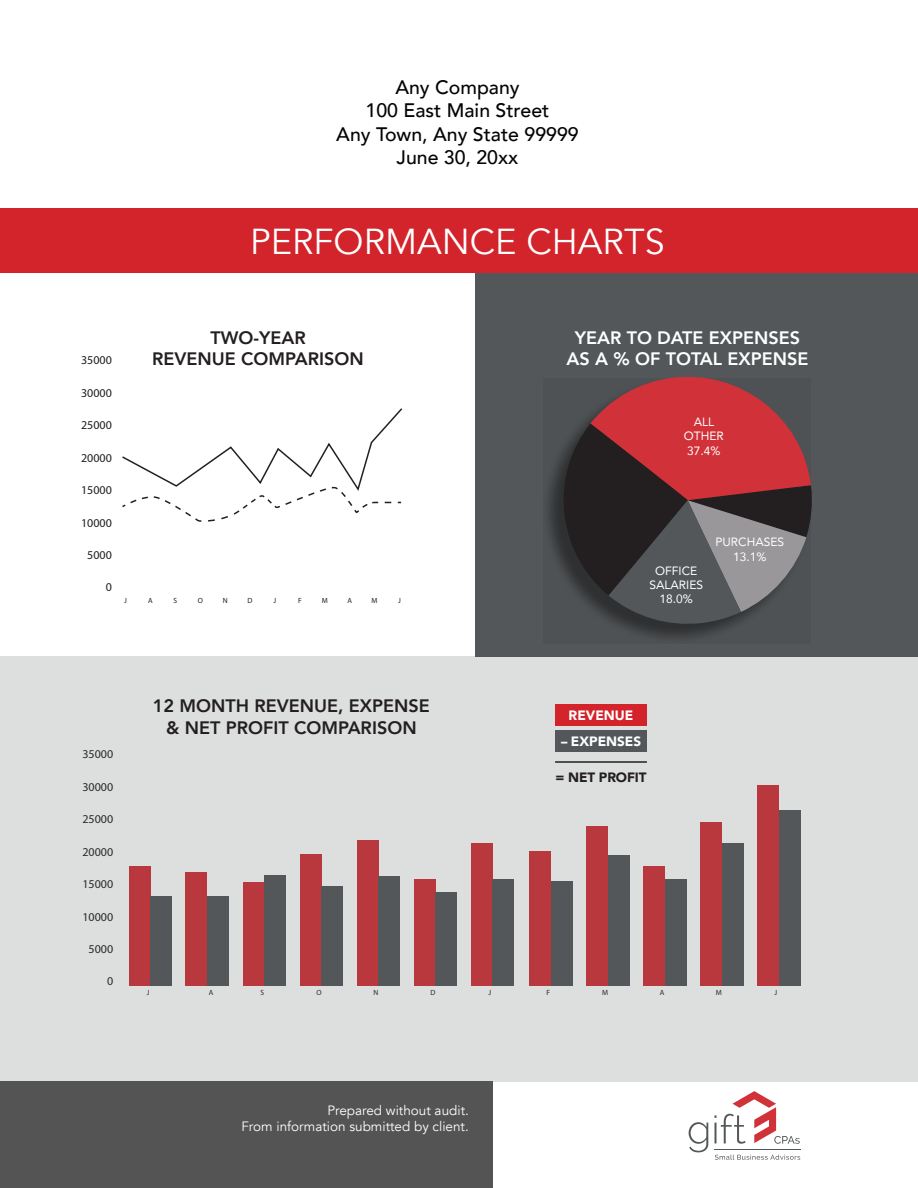
<style>
.page{position:relative;width:918px;height:1188px;background:#fff}
.page>*{position:absolute;margin:0;border:0;box-sizing:border-box;transform-origin:0 0}
.t1{font:36px "Avenir";color:#fff}
.t2{font:500 19.5px/23.4px "Avenir";color:#040503;text-align:center}
.t3{font:800 18px/21.6px "Avenir";color:#231f20;text-align:center}
.t4{font:800 18px/21.6px "Avenir";color:#fff;text-align:center}
.t5{font:13.5px/16.2px "Avenir";color:#fff;text-align:right}
.t6{font:900 13.5px/25.5px "Avenir";color:#fff;text-align:center}
.t7{font:900 13.5px "Avenir";letter-spacing:-.01em;color:#231f20}
.t8{font:12px "Myriad";color:#231f20}
.t9{font:12px/14.4px "Avenir";color:#fff;text-align:center}
.t10{font:7.5px "Myriad";color:#231f20}
</style>
<div class="page">
<svg style="left:122px;top:408px;width:281px;height:114px"></svg>
<div style="left:476px;top:272px;width:442px;height:385px;background:#535759"></div>
<svg style="left:621px;top:627px;width:111px;height:13px"></svg>
<svg style="left:546px;top:376px;width:266px;height:251px"></svg>
<div style="left:0;top:1082px;width:492px;height:106px;background:#535453"></div>
<svg style="left:0;top:657px;width:918px;height:425px;background:#cec4c4"></svg>
<div style="left:0;top:208px;width:918px;height:64px;background:#d3232b"></div>
<svg style="left:715px;top:1155px;width:85px;height:5px"></svg>
<svg style="left:689px;top:1122px;width:19px;height:30px"></svg>
<svg style="left:715px;top:1091px;width:85px;height:53px"></svg>
<hr style="left:715px;top:1149px;width:86px;height:1px;background:#535759">
<div style="left:555px;top:704px;width:92px;height:21px;background:#d3232b"></div>
<div style="left:555px;top:730px;width:92px;height:22px;background:#535759"></div>
<hr style="left:555px;top:761px;width:92px;height:2px;background:#231f20">
<h2 class="t2" style="left:336px;top:74px;width:244px">Any Company<br>100 East Main Street<br>Any Town, Any State 99999<br>June 30, 20xx</h2>
<h1 class="t1" style="left:250px;top:220px;width:416px">PERFORMANCE CHARTS</h1>
<p class="t8" style="left:81px;top:354px;width:32px">35000</p>
<p class="t8" style="left:81px;top:387px;width:32px">30000</p>
<p class="t8" style="left:81px;top:419px;width:32px">25000</p>
<p class="t8" style="left:81px;top:452px;width:32px">20000</p>
<p class="t8" style="left:81px;top:484px;width:32px">15000</p>
<p class="t8" style="left:81px;top:517px;width:32px">10000</p>
<p class="t8" style="left:87px;top:549px;width:26px">5000</p>
<p class="t8" style="left:106px;top:581px;width:8px">0</p>
<h3 class="t3" style="left:152px;top:327px;width:213px">TWO-YEAR<br>REVENUE COMPARISON</h3>
<h3 class="t4" style="left:567px;top:327px;width:243px">YEAR TO DATE EXPENSES<br>AS A % OF TOTAL EXPENSE</h3>
<p class="t9" style="left:684px;top:414px;width:42px">ALL<br>OTHER<br>37.4%</p>
<p class="t10" style="left:124px;top:597px;width:4px">J</p>
<p class="t10" style="left:148px;top:597px;width:6px">A</p>
<p class="t10" style="left:174px;top:597px;width:5px">S</p>
<p class="t10" style="left:198px;top:597px;width:7px">O</p>
<p class="t10" style="left:223px;top:597px;width:6px">N</p>
<p class="t10" style="left:248px;top:597px;width:6px">D</p>
<p class="t10" style="left:274px;top:597px;width:4px">J</p>
<p class="t10" style="left:298px;top:597px;width:5px">F</p>
<p class="t10" style="left:322px;top:597px;width:8px">M</p>
<p class="t10" style="left:347px;top:597px;width:6px">A</p>
<p class="t10" style="left:372px;top:597px;width:8px">M</p>
<p class="t10" style="left:398px;top:597px;width:4px">J</p>
<p class="t9" style="left:649px;top:563px;width:55px">OFFICE<br>SALARIES<br>18.0%</p>
<p class="t9" style="left:715px;top:535px;width:70px">PURCHASES<br>13.1%</p>
<p class="t8" style="left:82px;top:748px;width:32px">35000</p>
<p class="t8" style="left:82px;top:781px;width:32px">30000</p>
<p class="t8" style="left:82px;top:813px;width:32px">25000</p>
<p class="t8" style="left:82px;top:846px;width:32px">20000</p>
<p class="t8" style="left:82px;top:878px;width:32px">15000</p>
<p class="t8" style="left:82px;top:911px;width:32px">10000</p>
<p class="t8" style="left:89px;top:943px;width:26px">5000</p>
<p class="t8" style="left:107px;top:975px;width:8px">0</p>
<h3 class="t3" style="left:153px;top:695px;width:278px">12 MONTH REVENUE, EXPENSE &amp; NET PROFIT COMPARISON</h3>
<p class="t6" style="left:561px;top:703px;width:82px">REVENUE<br>-- EXPENSES</p>
<p class="t7" style="left:556px;top:766px;width:92px">= NET PROFIT</p>
<p class="t10" style="left:147px;top:988px;width:4px">J</p>
<p class="t10" style="left:209px;top:988px;width:6px">A</p>
<p class="t10" style="left:260px;top:988px;width:5px">S</p>
<p class="t10" style="left:317px;top:988px;width:7px">O</p>
<p class="t10" style="left:374px;top:988px;width:6px">N</p>
<p class="t10" style="left:430px;top:988px;width:6px">D</p>
<p class="t10" style="left:488px;top:988px;width:4px">J</p>
<p class="t10" style="left:546px;top:988px;width:5px">F</p>
<p class="t10" style="left:602px;top:988px;width:8px">M</p>
<p class="t10" style="left:660px;top:988px;width:6px">A</p>
<p class="t10" style="left:716px;top:988px;width:8px">M</p>
<p class="t10" style="left:774px;top:988px;width:4px">J</p>
<p class="t5" style="left:241px;top:1102px;width:229px">Prepared without audit.<br>From information submitted by client.</p>
</div>
